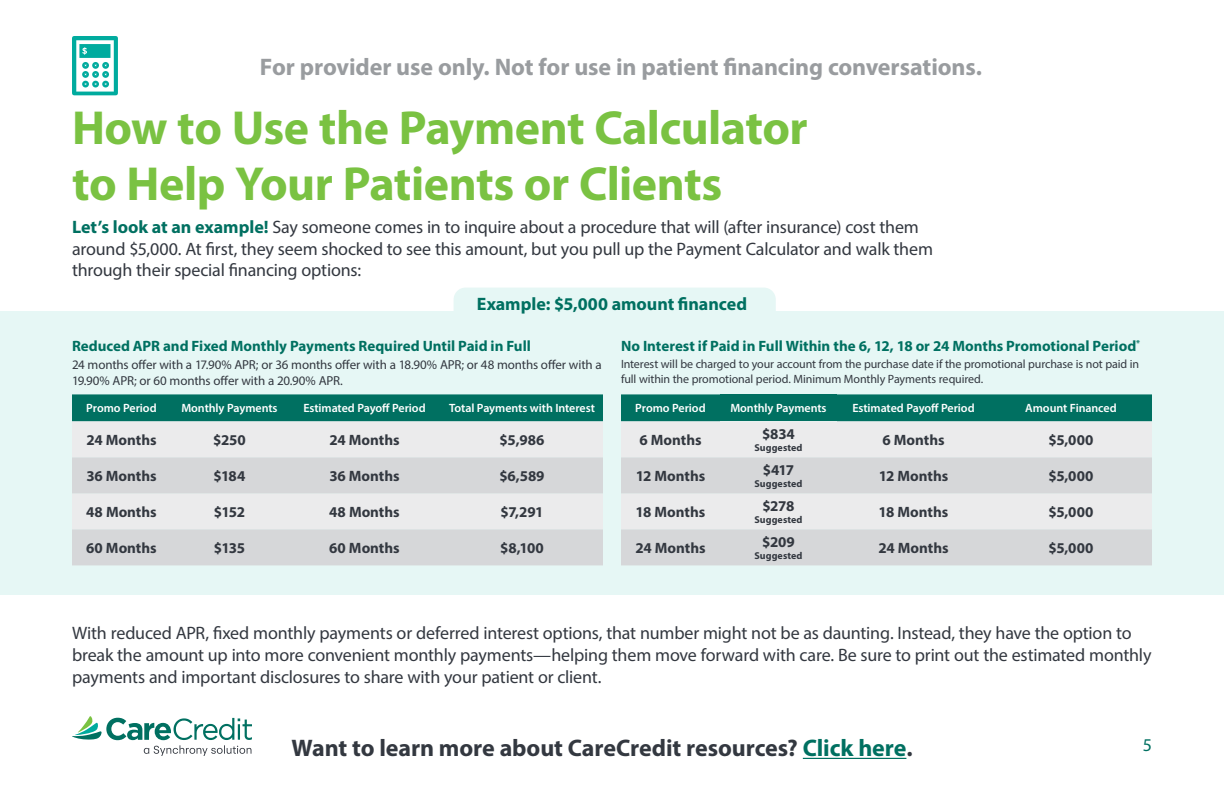
<style>
.page{position:relative;width:1224px;height:792px;background:#fff}
.page>*{position:absolute;margin:0;border:0;box-sizing:border-box;transform-origin:0 0}
.t1{font:700 48px/56px "Myriad Pro";letter-spacing:-.01em;color:#7ac242}
.t2{font:700 24px "Myriad Pro";letter-spacing:-.005em;color:#999c9f}
.t3{font:700 24px "Myriad Pro";letter-spacing:-.005em;color:#333840}
.t4{font:18px/21.6px "Myriad Pro";letter-spacing:-.01em;color:#333840}
.t5{font:700 18px "Myriad Pro";letter-spacing:-.005em;color:#007061}
.t6{font:18px "Myriad Pro";color:#007061}
.t7{font:700 15px "Myriad Pro";letter-spacing:-.005em;color:#333840}
.t8{font:700 15px "Myriad Pro";letter-spacing:-.005em;color:#007061}
.t9{font:13px/15.6px "Myriad Pro";letter-spacing:-.01em;color:#333840}
.t10{font:12px/14.4px "Myriad Pro";letter-spacing:-.01em;color:#333840}
.t11{font:600 12px "Myriad Pro";letter-spacing:-.005em;color:#fff}
.t12{font:700 10px "Myriad Pro";letter-spacing:.005em;color:#333840}
.s1{font-weight:700;color:#007061}
.s2{color:#007061}
</style>
<div class="page">
<div style="left:0;top:312px;width:1224px;height:283px;background:#e6f7f5"></div>
<svg style="left:72px;top:716px;width:180px;height:40px"></svg>
<div style="left:454px;top:288px;width:322px;height:23px;background:#e6f7f5"></div>
<hr style="left:803px;top:758px;width:103px;height:1px;background:#007061">
<div style="left:72px;top:394px;width:531px;height:27px;background:#007061"></div>
<div style="left:72px;top:421px;width:531px;height:36px;background:#ebebec"></div>
<svg style="left:72px;top:457px;width:531px;height:108px;fill:#d6d7d9"></svg>
<div style="left:621px;top:394px;width:531px;height:27px;background:#007061"></div>
<div style="left:720px;top:394px;width:117px;height:27px;background:#007061"></div>
<div style="left:621px;top:421px;width:531px;height:36px;background:#ebebec"></div>
<svg style="left:621px;top:457px;width:531px;height:108px;fill:#d6d7d9"></svg>
<svg style="left:72px;top:36px;width:46px;height:59px"></svg>
<h2 class="t2" style="left:260px;top:51px;width:724px">For provider use only. Not for use in patient financing conversations.</h2>
<h1 class="t1" style="left:72px;top:98px;width:737px">How to Use the Payment Calculator to Help Your Patients or Clients</h1>
<p class="t4" style="left:72px;top:216px;width:863px"><span class="s1">Let’s look at an example!</span> Say someone comes in to inquire about a procedure that will (after insurance) cost them around $5,000. At first, they seem shocked to see this amount, but you pull up the Payment Calculator and walk them through their special financing options:</p>
<p class="t5" style="left:477px;top:292px;width:272px">Example: $5,000 amount financed</p>
<p class="t8" style="left:621px;top:336px;width:521px">No Interest if Paid in Full Within the 6, 12, 18 or 24 Months Promotional Period<sup>*</sup></p>
<p class="t8" style="left:72px;top:336px;width:460px">Reduced APR and Fixed Monthly Payments Required Until Paid in Full</p>
<p class="t9" style="left:72px;top:357px;width:531px">24 months offer with a 17.90% APR; or 36 months offer with a 18.90% APR; or 48 months offer with a<br>19.90% APR; or 60 months offer with a 20.90% APR.</p>
<p class="t10" style="left:621px;top:357px;width:520px">Interest will be charged to your account from the purchase date if the promotional purchase is not paid in full within the promotional period. Minimum Monthly Payments required.</p>
<p class="t11" style="left:86px;top:401px;width:72px">Promo Period</p>
<p class="t11" style="left:181px;top:401px;width:98px">Monthly Payments</p>
<p class="t11" style="left:303px;top:401px;width:124px">Estimated Payoff Period</p>
<p class="t11" style="left:449px;top:401px;width:147px">Total Payments with Interest</p>
<p class="t7" style="left:86px;top:430px;width:72px">24 Months</p>
<p class="t7" style="left:213px;top:430px;width:34px">$250</p>
<p class="t7" style="left:329px;top:430px;width:72px">24 Months</p>
<p class="t7" style="left:500px;top:430px;width:46px">$5,986</p>
<p class="t7" style="left:86px;top:466px;width:72px">36 Months</p>
<p class="t7" style="left:214px;top:466px;width:33px">$184</p>
<p class="t7" style="left:329px;top:466px;width:72px">36 Months</p>
<p class="t7" style="left:499px;top:466px;width:47px">$6,589</p>
<p class="t7" style="left:86px;top:502px;width:72px">48 Months</p>
<p class="t7" style="left:214px;top:502px;width:33px">$152</p>
<p class="t7" style="left:329px;top:502px;width:72px">48 Months</p>
<p class="t7" style="left:501px;top:502px;width:44px">$7,291</p>
<p class="t7" style="left:86px;top:538px;width:72px">60 Months</p>
<p class="t7" style="left:214px;top:538px;width:33px">$135</p>
<p class="t7" style="left:329px;top:538px;width:72px">60 Months</p>
<p class="t7" style="left:500px;top:538px;width:45px">$8,100</p>
<p class="t11" style="left:635px;top:401px;width:72px">Promo Period</p>
<p class="t11" style="left:730px;top:401px;width:98px">Monthly Payments</p>
<p class="t11" style="left:852px;top:401px;width:124px">Estimated Payoff Period</p>
<p class="t11" style="left:1025px;top:401px;width:93px">Amount Financed</p>
<p class="t7" style="left:639px;top:430px;width:64px">6 Months</p>
<p class="t7" style="left:762px;top:424px;width:34px">$834</p>
<p class="t12" style="left:754px;top:441px;width:50px">Suggested</p>
<p class="t7" style="left:882px;top:430px;width:64px">6 Months</p>
<p class="t7" style="left:1048px;top:430px;width:47px">$5,000</p>
<p class="t7" style="left:636px;top:466px;width:71px">12 Months</p>
<p class="t7" style="left:763px;top:460px;width:33px">$417</p>
<p class="t12" style="left:754px;top:477px;width:50px">Suggested</p>
<p class="t7" style="left:636px;top:502px;width:71px">18 Months</p>
<p class="t7" style="left:762px;top:496px;width:34px">$278</p>
<p class="t12" style="left:754px;top:513px;width:50px">Suggested</p>
<p class="t7" style="left:635px;top:538px;width:72px">24 Months</p>
<p class="t7" style="left:762px;top:532px;width:34px">$209</p>
<p class="t12" style="left:754px;top:549px;width:50px">Suggested</p>
<p class="t7" style="left:879px;top:466px;width:71px">12 Months</p>
<p class="t7" style="left:1048px;top:466px;width:47px">$5,000</p>
<p class="t7" style="left:879px;top:502px;width:71px">18 Months</p>
<p class="t7" style="left:1048px;top:502px;width:47px">$5,000</p>
<p class="t7" style="left:878px;top:538px;width:72px">24 Months</p>
<p class="t7" style="left:1048px;top:538px;width:47px">$5,000</p>
<p class="t4" style="left:72px;top:622px;width:1081px">With reduced APR, fixed monthly payments or deferred interest options, that number might not be as daunting. Instead, they have the option to break the amount up into more convenient monthly payments—helping them move forward with care. Be sure to print out the estimated monthly payments and important disclosures to share with your patient or client.</p>
<h2 class="t3" style="left:292px;top:732px;width:623px">Want to learn more about CareCredit resources? <span class="s2">Click here</span>.</h2>
<p class="t6" style="left:1143px;top:734px;width:11px">5</p>
</div>
